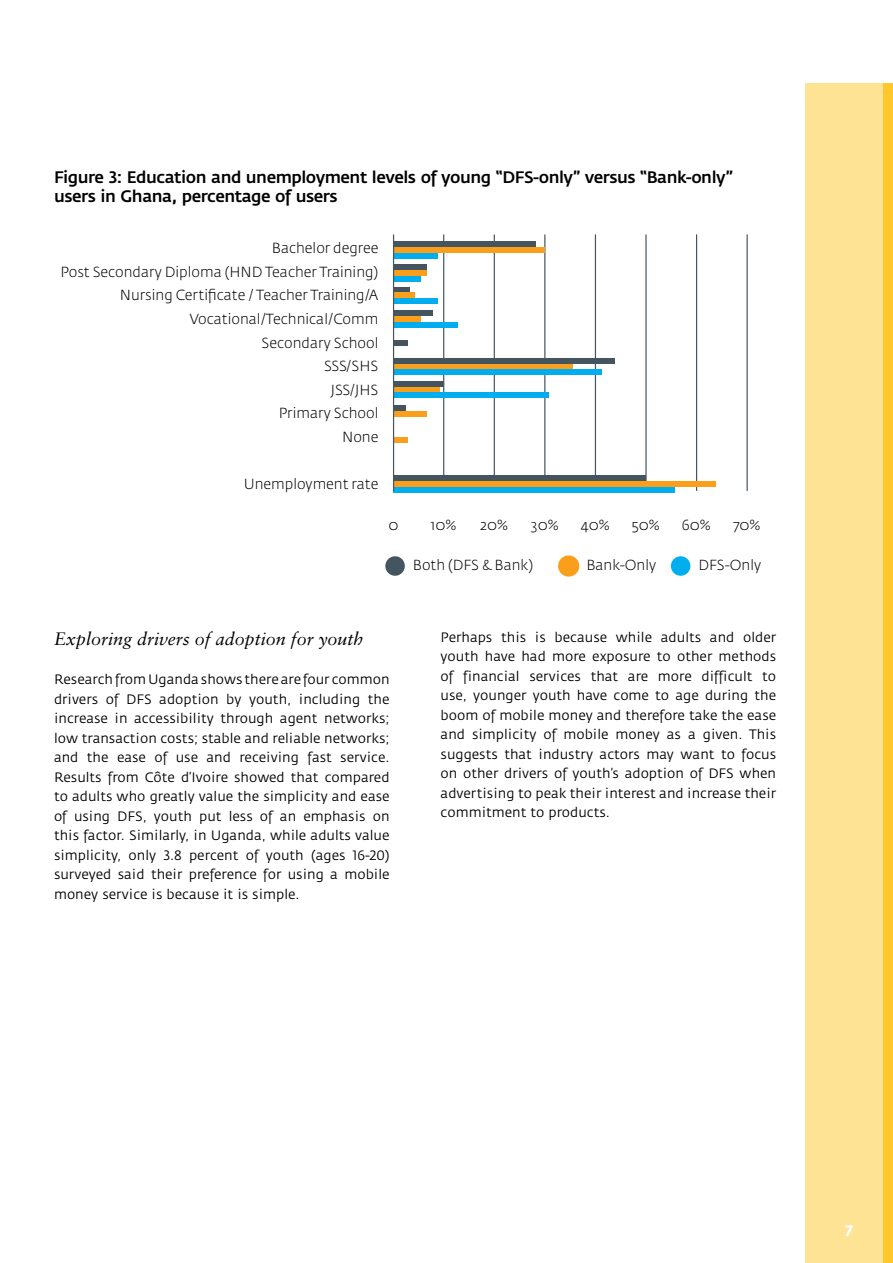
<style>
.page{position:relative;width:893px;height:1263px;background:#fff}
.page>*{position:absolute;margin:0;border:0;box-sizing:border-box;transform-origin:0 0}
.t1{font:italic 18px "Sabon LT Std";color:#000}
.t2{font:500 16.5px/19.8px "Fedra Sans";letter-spacing:-.03em;color:#000}
.t3{font:700 15px "Fedra Sans";color:#fff}
.t4{font:300 14.55px/23.7px "Fedra Sans Std";color:#000;text-align:right}
.t5{font:300 14.4px "Fedra Sans Std";color:#000}
.t6{font:13.5px/19.5px "Fedra Sans";color:#000;text-align:justify}
</style>
<div class="page">
<div style="left:805px;top:83px;width:88px;height:1180px;background:#ffe395"></div>
<div style="left:883px;top:83px;width:10px;height:1180px;background:#ffc72c"></div>
<hr style="left:443px;top:235px;width:1px;height:255px;background:#455560">
<hr style="left:494px;top:235px;width:1px;height:255px;background:#455560">
<hr style="left:544px;top:235px;width:1px;height:255px;background:#455560">
<hr style="left:595px;top:235px;width:1px;height:255px;background:#455560">
<hr style="left:645px;top:235px;width:2px;height:255px;background:#455560">
<hr style="left:696px;top:235px;width:1px;height:255px;background:#455560">
<hr style="left:746px;top:235px;width:2px;height:255px;background:#455560">
<div style="left:384px;top:555px;width:22px;height:22px;background:#455560;border-radius:50%"></div>
<div style="left:384px;top:555px;width:22px;height:22px;border:2px solid #fff;border-radius:50%"></div>
<div style="left:558px;top:555px;width:21px;height:22px;background:#f99f1c;border-radius:50%"></div>
<div style="left:670px;top:555px;width:21px;height:22px;background:#00aeef;border-radius:50%"></div>
<div style="left:669px;top:555px;width:23px;height:22px;border:2px solid #fff;border-radius:50%"></div>
<div style="left:393px;top:241px;width:143px;height:6px;background:#455560"></div>
<div style="left:393px;top:247px;width:152px;height:6px;background:#f99f1c"></div>
<div style="left:393px;top:253px;width:45px;height:5px;background:#00aeef"></div>
<div style="left:393px;top:264px;width:34px;height:6px;background:#455560"></div>
<div style="left:393px;top:270px;width:34px;height:6px;background:#f99f1c"></div>
<div style="left:393px;top:276px;width:28px;height:6px;background:#00aeef"></div>
<div style="left:393px;top:287px;width:17px;height:5px;background:#455560"></div>
<div style="left:393px;top:292px;width:22px;height:6px;background:#f99f1c"></div>
<div style="left:393px;top:298px;width:45px;height:6px;background:#00aeef"></div>
<div style="left:393px;top:310px;width:39px;height:6px;background:#455560"></div>
<div style="left:393px;top:316px;width:28px;height:6px;background:#f99f1c"></div>
<div style="left:393px;top:322px;width:65px;height:5px;background:#00aeef"></div>
<div style="left:393px;top:340px;width:15px;height:6px;background:#455560"></div>
<div style="left:393px;top:358px;width:222px;height:6px;background:#455560"></div>
<div style="left:393px;top:364px;width:180px;height:5px;background:#f99f1c"></div>
<div style="left:393px;top:369px;width:208px;height:6px;background:#00aeef"></div>
<div style="left:393px;top:381px;width:51px;height:6px;background:#455560"></div>
<div style="left:393px;top:387px;width:47px;height:5px;background:#f99f1c"></div>
<div style="left:393px;top:392px;width:156px;height:6px;background:#00aeef"></div>
<div style="left:393px;top:405px;width:13px;height:6px;background:#455560"></div>
<div style="left:393px;top:411px;width:34px;height:6px;background:#f99f1c"></div>
<div style="left:393px;top:437px;width:15px;height:5px;background:#f99f1c"></div>
<div style="left:393px;top:476px;width:252px;height:5px;background:#455560"></div>
<div style="left:393px;top:481px;width:323px;height:6px;background:#f99f1c"></div>
<div style="left:393px;top:487px;width:282px;height:6px;background:#00aeef"></div>
<hr style="left:393px;top:235px;width:1px;height:255px;background:#455560">
<p class="t2" style="left:54px;top:167px;width:680px">Figure 3: Education and unemployment levels of young “DFS-only” versus “Bank-only” users in Ghana, percentage of users</p>
<p class="t4" style="left:60px;top:236px;width:319px">Bachelor degree<br>Post Secondary Diploma (HND Teacher Training)<br>Nursing Certificate / Teacher Training/A<br>Vocational/Technical/Comm<br>Secondary School<br>SSS/SHS<br>JSS/JHS<br>Primary School<br>None</p>
<p class="t4" style="left:244px;top:472px;width:136px">Unemployment rate</p>
<p class="t4" style="left:388px;top:513px;width:12px">0</p>
<p class="t4" style="left:431px;top:513px;width:27px">10%</p>
<p class="t4" style="left:480px;top:513px;width:29px">20%</p>
<p class="t4" style="left:531px;top:513px;width:30px">30%</p>
<p class="t4" style="left:581px;top:513px;width:30px">40%</p>
<p class="t4" style="left:631px;top:513px;width:30px">50%</p>
<p class="t4" style="left:682px;top:513px;width:30px">60%</p>
<p class="t4" style="left:733px;top:513px;width:29px">70%</p>
<p class="t5" style="left:413px;top:556px;width:122px">Both (DFS &amp; Bank)</p>
<p class="t5" style="left:586px;top:556px;width:71px">Bank-Only</p>
<p class="t5" style="left:698px;top:556px;width:64px">DFS-Only</p>
<h1 class="t1" style="left:54px;top:628px;width:311px">Exploring drivers of adoption for youth</h1>
<p class="t6" style="left:54px;top:670px;width:337px">Research from Uganda shows there are four common drivers of DFS adoption by youth, including the increase in accessibility through agent networks; low transaction costs; stable and reliable networks; and the ease of use and receiving fast service.<br>Results from Côte d’Ivoire showed that compared to adults who greatly value the simplicity and ease of using DFS, youth put less of an emphasis on this factor. Similarly, in Uganda, while adults value simplicity, only 3.8 percent of youth (ages 16-20) surveyed said their preference for using a mobile money service is because it is simple.</p>
<p class="t6" style="left:441px;top:627px;width:337px">Perhaps this is because while adults and older youth have had more exposure to other methods of financial services that are more difficult to use, younger youth have come to age during the boom of mobile money and therefore take the ease and simplicity of mobile money as a given. This suggests that industry actors may want to focus on other drivers of youth’s adoption of DFS when advertising to peak their interest and increase their commitment to products.</p>
<p class="t3" style="left:845px;top:1222px;width:9px">7</p>
</div>
